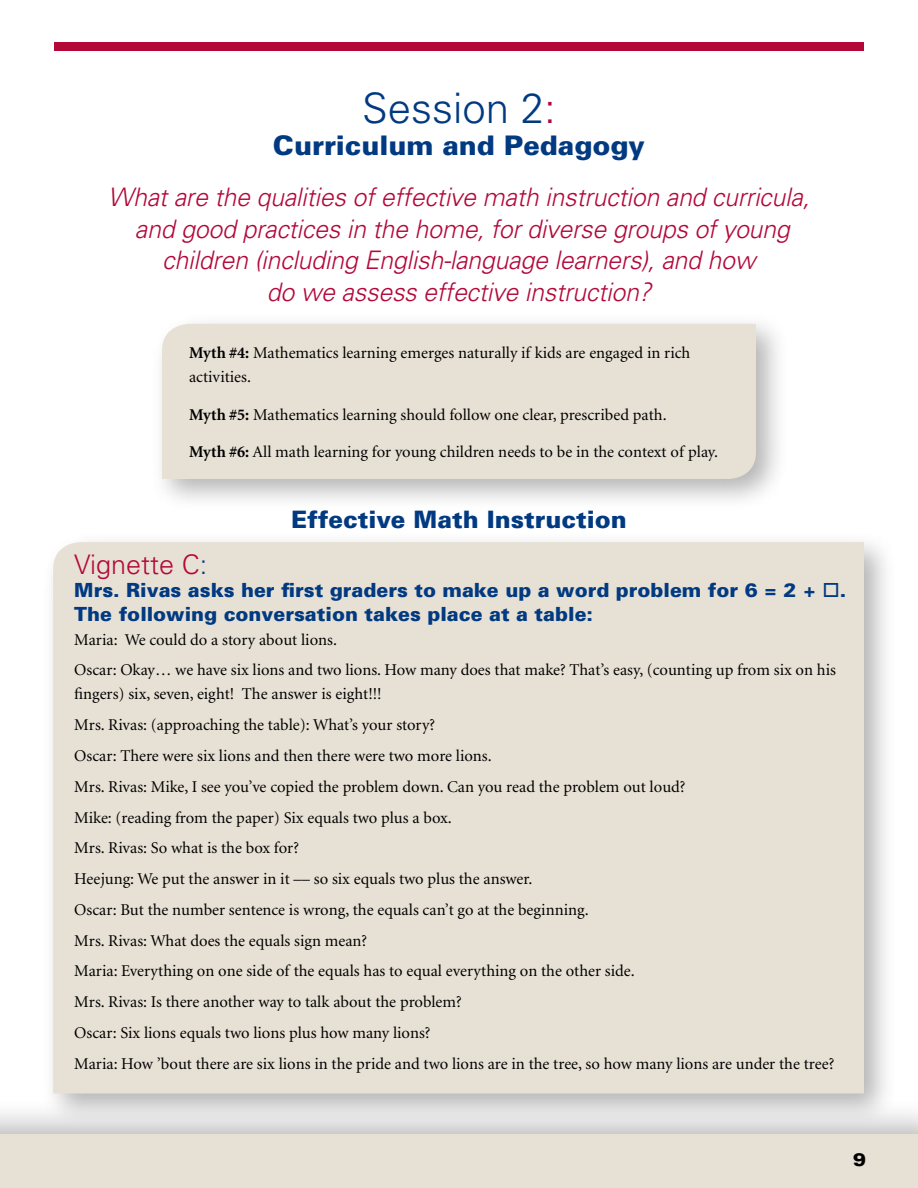
<style>
.page{position:relative;width:918px;height:1188px;background:#fff}
.page>*{position:absolute;margin:0;border:0;box-sizing:border-box;transform-origin:0 0}
.t1{font:300 42px "Univers";color:#013a81}
.t2{font:900 27px "Univers";color:#013a81}
.t3{font:300 27px "Univers";color:#b30838}
.t4{font:italic 300 25.5px/31.5px "Univers";letter-spacing:-.01em;color:#b30838;text-align:center}
.t5{font:900 24px "Univers";color:#013a81}
.t6{font:900 19.5px/23.4px "Univers";color:#013a81}
.t7{font:900 expanded 18px "Univers";color:#000}
.t8{font:16.5px/30.8px "Minion";color:#000}
.s1{color:#b30838}
.s2{font-weight:700}
.s3{color:#013a81}
</style>
<div class="page">
<div style="left:0;top:1098px;width:918px;height:90px;background:#000;opacity:.3"></div>
<div style="left:0;top:1134px;width:918px;height:54px;background:#e7e1d5"></div>
<div style="left:54px;top:42px;width:810px;height:9px;background:#b30838"></div>
<div style="left:41px;top:530px;width:857px;height:597px;background:#000;opacity:.3"></div>
<div style="left:53px;top:542px;width:811px;height:551px;background:#e7e1d5"></div>
<div style="left:150px;top:312px;width:639px;height:201px;background:#000;opacity:.3"></div>
<div style="left:162px;top:324px;width:594px;height:155px;background:#e7e1d5"></div>
<h1 class="t1" style="left:362px;top:82px;width:195px">Session 2<span class="s1">:</span></h1>
<h2 class="t2" style="left:273px;top:129px;width:374px">Curriculum and Pedagogy</h2>
<h3 class="t4" style="left:108px;top:181px;width:703px">What are the qualities of effective math instruction and curricula, and good practices in the home, for diverse groups of young children (including English-language learners), and how<br>do we assess effective instruction?</h3>
<p class="t8" style="left:189px;top:341px;width:503px;line-height:24px"><span class="s2">Myth #4:</span> Mathematics learning emerges naturally if kids are engaged in rich activities.</p>
<p class="t8" style="left:189px;top:400px;width:479px"><span class="s2">Myth #5:</span> Mathematics learning should follow one clear, prescribed path.</p>
<p class="t8" style="left:189px;top:437px;width:531px"><span class="s2">Myth #6:</span> All math learning for young children needs to be in the context of play.</p>
<h3 class="t5" style="left:291px;top:505px;width:337px">Effective Math Instruction</h3>
<h2 class="t3" style="left:74px;top:548px;width:135px">Vignette C<span class="s3">:</span></h2>
<p class="t6" style="left:74px;top:579px;width:774px">Mrs. Rivas asks her first graders to make up a word problem for 6 = 2 + □.<br>The following conversation takes place at a table:</p>
<p class="t8" style="left:74px;top:625px;width:763px">Maria: We could do a story about lions.<br>Oscar: Okay… we have six lions and two lions. How many does that make? That’s easy, (counting up from six on his</p>
<p class="t8" style="left:74px;top:679px;width:762px">fingers) six, seven, eight! The answer is eight!!!<br>Mrs. Rivas: (approaching the table): What’s your story?<br>Oscar: There were six lions and then there were two more lions.<br>Mrs. Rivas: Mike, I see you’ve copied the problem down. Can you read the problem out loud?<br>Mike: (reading from the paper) Six equals two plus a box.<br>Mrs. Rivas: So what is the box for?<br>Heejung: We put the answer in it –– so six equals two plus the answer.<br>Oscar: But the number sentence is wrong, the equals can’t go at the beginning.<br>Mrs. Rivas: What does the equals sign mean?<br>Maria: Everything on one side of the equals has to equal everything on the other side.<br>Mrs. Rivas: Is there another way to talk about the problem?<br>Oscar: Six lions equals two lions plus how many lions?<br>Maria: How ’bout there are six lions in the pride and two lions are in the tree, so how many lions are under the tree?</p>
<p class="t7" style="left:853px;top:1149px;width:15px">9</p>
</div>
